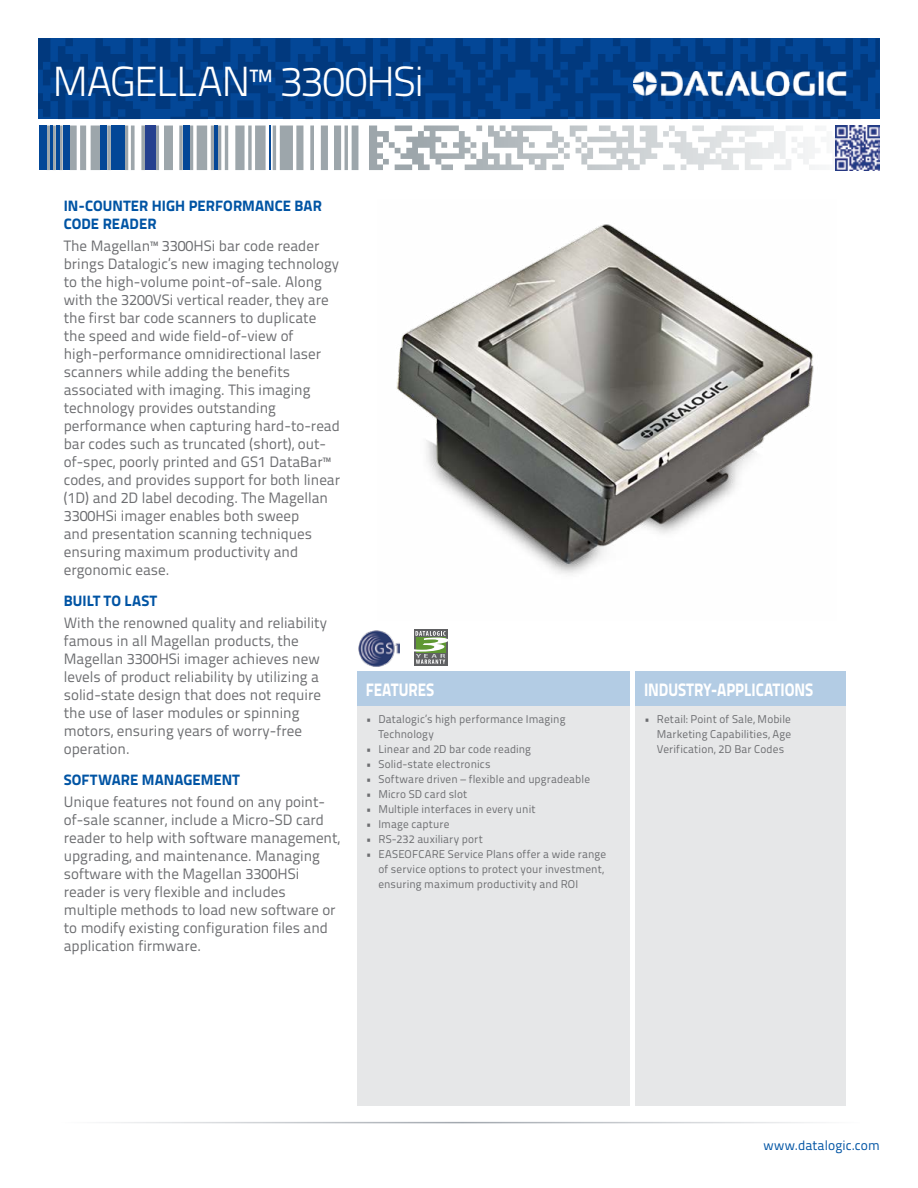
<style>
.page{position:relative;width:918px;height:1188px;background:#fff}
.page>*{position:absolute;margin:0;border:0;box-sizing:border-box;transform-origin:0 0}
.t1{font:300 42px "Titillium Text 22 L";letter-spacing:-.035em;color:#fff}
.t2{font:800 18px "Titillium Text 22 L";letter-spacing:-.005em;color:#fff;scale:.85 1}
.t3{font:15px/18px "Titillium Text 22 L";color:#6d6e71}
.t4{font:800 15px/18px "Titillium Text 22 L";letter-spacing:.005em;color:#0054a4}
.t5{font:13.5px "Titillium Text 22 L";letter-spacing:.005em;color:#0054a4}
.t6{font:11.25px/15px "Titillium Text 22 L";letter-spacing:.015em;color:#6d6e71}
</style>
<div class="page">
<svg style="left:38px;top:38px;width:842px;height:81px;background:#013f89"></svg>
<svg style="left:395px;top:126px;width:424px;height:44px"></svg>
<div style="left:39px;top:126px;width:8px;height:44px;background:#034797"></div>
<div style="left:63px;top:126px;width:7px;height:44px;background:#034797"></div>
<hr style="left:50px;top:126px;width:2px;height:44px;background:#034797">
<hr style="left:56px;top:126px;width:3px;height:44px;background:#034797">
<hr style="left:269px;top:126px;width:2px;height:44px;background:#034797">
<div style="left:183px;top:126px;width:7px;height:44px;background:#034797"></div>
<hr style="left:214px;top:126px;width:4px;height:44px;background:#034797">
<div style="left:100px;top:126px;width:7px;height:44px;background:#034797"></div>
<div style="left:111px;top:126px;width:14px;height:44px;background:#034797"></div>
<div style="left:145px;top:126px;width:11px;height:44px;background:#25408f"></div>
<hr style="left:58px;top:1122px;width:802px;height:1px;background:#9da3aa">
<div style="left:357px;top:672px;width:272px;height:34px;background:#b3cce4"></div>
<div style="left:636px;top:672px;width:210px;height:34px;background:#b3cce4"></div>
<div style="left:357px;top:706px;width:272px;height:400px;background:#e6e7e8"></div>
<div style="left:636px;top:706px;width:210px;height:400px;background:#e6e7e8"></div>
<img style="left:634px;top:71px;width:212px;height:25px">
<img style="left:835px;top:126px;width:45px;height:44px">
<img style="left:358px;top:630px;width:41px;height:37px">
<div style="left:414px;top:630px;width:33px;height:36px;background:#5f6062"></div>
<svg style="left:414px;top:631px;width:34px;height:33px"></svg>
<img style="left:396px;top:224px;width:418px;height:350px">
<h1 class="t1" style="left:53px;top:51px;width:373px">MAGELLAN™ 3300HSi</h1>
<p class="t4" style="left:64px;top:196px;width:260px">IN-COUNTER HIGH PERFORMANCE BAR<br>CODE READER</p>
<p class="t3" style="left:64px;top:236px;width:278px">The Magellan™ 3300HSi bar code reader brings Datalogic’s new imaging technology to the high-volume point-of-sale. Along with the 3200VSi vertical reader, they are the first bar code scanners to duplicate the speed and wide field-of-view of high-performance omnidirectional laser scanners while adding the benefits associated with imaging. This imaging technology provides outstanding performance when capturing hard-to-read bar codes such as truncated (short), out&shy;of-spec, poorly printed and GS1 DataBar™ codes, and provides support for both linear (1D) and 2D label decoding. The Magellan 3300HSi imager enables both sweep<br>and presentation scanning techniques ensuring maximum productivity and ergonomic ease.</p>
<p class="t4" style="left:64px;top:591px;width:95px">BUILT TO LAST</p>
<p class="t3" style="left:64px;top:613px;width:265px">With the renowned quality and reliability famous in all Magellan products, the Magellan 3300HSi imager achieves new levels of product reliability by utilizing a solid-state design that does not require the use of laser modules or spinning motors, ensuring years of worry-free operation.</p>
<p class="t4" style="left:64px;top:770px;width:178px">SOFTWARE MANAGEMENT</p>
<p class="t3" style="left:64px;top:792px;width:278px">Unique features not found on any point&shy;of-sale scanner, include a Micro-SD card reader to help with software management, upgrading, and maintenance. Managing software with the Magellan 3300HSi reader is very flexible and includes multiple methods to load new software or to modify existing configuration files and application firmware.</p>
<p class="t2" style="left:366px;top:675px;width:82px">FEATURES</p>
<p class="t2" style="left:644px;top:675px;width:200px">INDUSTRY-APPLICATIONS</p>
<p class="t6" style="left:378px;top:711px;width:189px;text-indent:-13px">• Datalogic’s high performance Imaging<br>Technology</p>
<p class="t6" style="left:366px;top:741px;width:167px">• Linear and 2D bar code reading</p>
<p class="t6" style="left:366px;top:756px;width:126px">• Solid-state electronics</p>
<p class="t6" style="left:366px;top:771px;width:226px">• Software driven – flexible and upgradeable</p>
<p class="t6" style="left:366px;top:786px;width:103px">• Micro SD card slot</p>
<p class="t6" style="left:366px;top:801px;width:171px">• Multiple interfaces in every unit</p>
<p class="t6" style="left:366px;top:816px;width:85px">• Image capture</p>
<p class="t6" style="left:366px;top:831px;width:119px">• RS-232 auxiliary port</p>
<p class="t6" style="left:378px;top:846px;width:229px;text-indent:-13px">• EASEOFCARE Service Plans offer a wide range of service options to protect your investment, ensuring maximum productivity and ROI</p>
<p class="t6" style="left:657px;top:711px;width:136px;text-align:justify;text-indent:-13px">• Retail: Point of Sale, Mobile Marketing Capabilities, Age Verification, 2D Bar Codes</p>
<p class="t5" style="left:763px;top:1135px;width:118px">www.datalogic.com</p>
</div>
